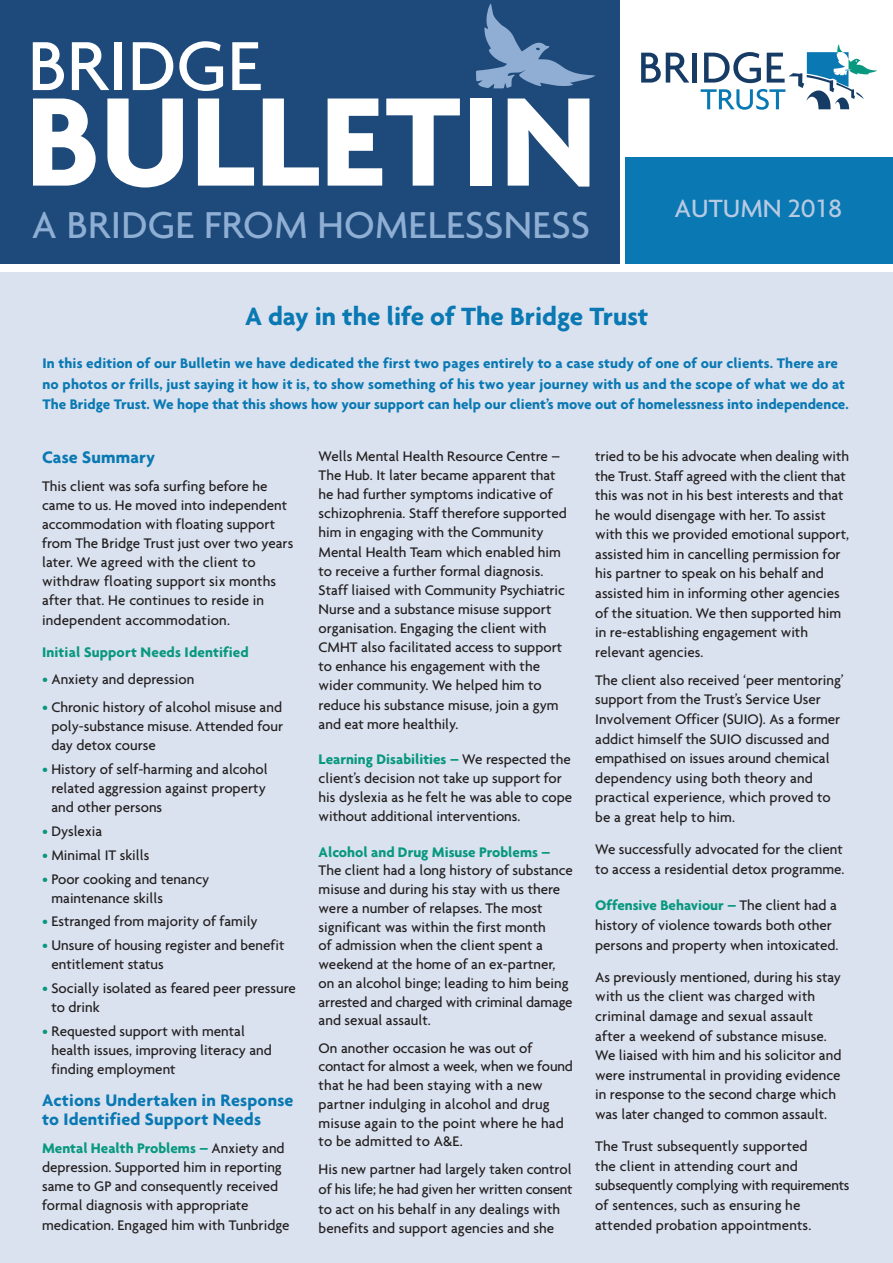
<style>
.page{position:relative;width:893px;height:1263px;background:#fff}
.page>*{position:absolute;margin:0;border:0;box-sizing:border-box;transform-origin:0 0}
.t1{font:700 136.5px "Agenda";color:#fff}
.t2{font:500 75px "Agenda";color:#fff}
.t3{font:500 40.5px "Agenda";letter-spacing:.005em;color:#8faed3}
.t4{font:700 27px "Agenda";color:#0a79b3}
.t5{font:500 27px "Agenda";color:#b8cae2}
.t6{font:700 18px/19.2px "Agenda";letter-spacing:.01em;color:#0a79b3}
.t7{font:500 15px/19.2px "Agenda";color:#231f20}
.t8{font:700 15px/20.2px "Agenda";letter-spacing:.01em;color:#0a79b3}
.t9{font:700 15px "Agenda";letter-spacing:.01em;color:#07987f}
.s1{color:#07987f}
.s2{font-weight:700;color:#07987f}
</style>
<div class="page">
<div style="left:0;top:272px;width:893px;height:991px;background:#dae2ef"></div>
<div style="left:0;top:0;width:620px;height:264px;background:#1d4a7a"></div>
<svg style="left:476px;top:4px;width:119px;height:84px"></svg>
<div style="left:625px;top:157px;width:268px;height:107px;background:#0a79b3"></div>
<svg style="left:641px;top:53px;width:48px;height:30px"></svg>
<hr style="left:693px;top:53px;width:4px;height:30px;background:#163c66">
<svg style="left:701px;top:44px;width:176px;height:66px"></svg>
<h2 class="t2" style="left:28px;top:37px;width:236px">BRIDGE</h2>
<h1 class="t1" style="left:26px;top:89px;width:573px">BULLETIN</h1>
<h3 class="t3" style="left:32px;top:210px;width:560px">A BRIDGE FROM HOMELESSNESS</h3>
<h3 class="t4" style="left:245px;top:306px;width:405px">A day in the life of The Bridge Trust</h3>
<h3 class="t5" style="left:675px;top:198px;width:169px">AUTUMN 2018</h3>
<p class="t8" style="left:43px;top:355px;width:808px">In this edition of our Bulletin we have dedicated the first two pages entirely to a case study of one of our clients. There are no photos or frills, just saying it how it is, to show something of his two year journey with us and the scope of what we do at<br>The Bridge Trust. We hope that this shows how your support can help our client’s move out of homelessness into independence.</p>
<p class="t6" style="left:42px;top:449px;width:115px">Case Summary</p>
<p class="t7" style="left:42px;top:477px;width:253px">This client was sofa surfing before he came to us. He moved into independent accommodation with floating support from The Bridge Trust just over two years later. We agreed with the client to withdraw floating support six months after that. He continues to reside in independent accommodation.</p>
<p class="t9" style="left:42px;top:646px;width:208px">Initial Support Needs Identified</p>
<p class="t7" style="left:42px;top:671px;width:154px"><span class="s1">•</span> Anxiety and depression</p>
<p class="t7" style="left:51px;top:698px;width:233px;text-align:justify;text-indent:-9px"><span class="s1">•</span> Chronic history of alcohol misuse and poly-substance misuse. Attended four day detox course</p>
<p class="t7" style="left:51px;top:761px;width:218px;text-indent:-9px"><span class="s1">•</span> History of self-harming and alcohol related aggression against property and other persons</p>
<p class="t7" style="left:42px;top:823px;width:62px"><span class="s1">•</span> Dyslexia</p>
<p class="t7" style="left:42px;top:846px;width:109px"><span class="s1">•</span> Minimal IT skills</p>
<p class="t7" style="left:51px;top:870px;width:159px;text-indent:-9px"><span class="s1">•</span> Poor cooking and tenancy maintenance skills</p>
<p class="t7" style="left:42px;top:913px;width:217px"><span class="s1">•</span> Estranged from majority of family</p>
<p class="t7" style="left:51px;top:937px;width:235px;text-indent:-9px"><span class="s1">•</span> Unsure of housing register and benefit entitlement status</p>
<p class="t7" style="left:51px;top:980px;width:246px;text-indent:-9px"><span class="s1">•</span> Socially isolated as feared peer pressure to drink</p>
<p class="t7" style="left:51px;top:1023px;width:222px;text-indent:-9px"><span class="s1">•</span> Requested support with mental health issues, improving literacy and finding employment</p>
<p class="t6" style="left:42px;top:1092px;width:253px">Actions Undertaken in Response to Identified Support Needs</p>
<p class="t7" style="left:42px;top:1140px;width:249px"><span class="s2">Mental Health Problems –</span> Anxiety and depression. Supported him in reporting same to GP and consequently received formal diagnosis with appropriate medication. Engaged him with Tunbridge</p>
<p class="t7" style="left:319px;top:448px;width:250px">Wells Mental Health Resource Centre – The Hub. It later became apparent that he had further symptoms indicative of schizophrenia. Staff therefore supported him in engaging with the Community Mental Health Team which enabled him to receive a further formal diagnosis.<br>Staff liaised with Community Psychiatric Nurse and a substance misuse support organisation. Engaging the client with CMHT also facilitated access to support to enhance his engagement with the wider community. We helped him to reduce his substance misuse, join a gym and eat more healthily.</p>
<p class="t7" style="left:319px;top:751px;width:255px;line-height:18.8px"><span class="s2">Learning Disabilities –</span> We respected the client’s decision not take up support for his dyslexia as he felt he was able to cope without additional interventions.</p>
<p class="t9" style="left:319px;top:846px;width:233px">Alcohol and Drug Misuse Problems –</p>
<p class="t7" style="left:319px;top:862px;width:256px;line-height:18.8px">The client had a long history of substance misuse and during his stay with us there were a number of relapses. The most significant was within the first month<br>of admission when the client spent a weekend at the home of an ex-partner, on an alcohol binge; leading to him being arrested and charged with criminal damage and sexual assault.</p>
<p class="t7" style="left:319px;top:1039px;width:256px;line-height:18.8px">On another occasion he was out of contact for almost a week, when we found that he had been staying with a new partner indulging in alcohol and drug misuse again to the point where he had to be admitted to A&amp;E.</p>
<p class="t7" style="left:319px;top:1161px;width:256px;line-height:19.6px">His new partner had largely taken control of his life; he had given her written consent to act on his behalf in any dealings with benefits and support agencies and she</p>
<p class="t7" style="left:595px;top:447px;width:255px;line-height:19.6px">tried to be his advocate when dealing with the Trust. Staff agreed with the client that this was not in his best interests and that he would disengage with her. To assist with this we provided emotional support, assisted him in cancelling permission for his partner to speak on his behalf and assisted him in informing other agencies of the situation. We then supported him in re-establishing engagement with relevant agencies.</p>
<p class="t7" style="left:595px;top:671px;width:250px;line-height:19.6px">The client also received ‘peer mentoring’ support from the Trust’s Service User Involvement Officer (SUIO). As a former addict himself the SUIO discussed and empathised on issues around chemical dependency using both theory and practical experience, which proved to be a great help to him.</p>
<p class="t7" style="left:595px;top:841px;width:251px;line-height:19.6px">We successfully advocated for the client to access a residential detox programme.</p>
<p class="t7" style="left:595px;top:897px;width:245px;line-height:19.6px"><span class="s2">Offensive Behaviour –</span> The client had a history of violence towards both other persons and property when intoxicated.</p>
<p class="t7" style="left:595px;top:968px;width:248px;line-height:19.6px">As previously mentioned, during his stay with us the client was charged with criminal damage and sexual assault after a weekend of substance misuse.<br>We liaised with him and his solicitor and were instrumental in providing evidence in response to the second charge which was later changed to common assault.</p>
<p class="t7" style="left:595px;top:1138px;width:256px;line-height:19.6px">The Trust subsequently supported<br>the client in attending court and subsequently complying with requirements of sentences, such as ensuring he attended probation appointments.</p>
</div>
